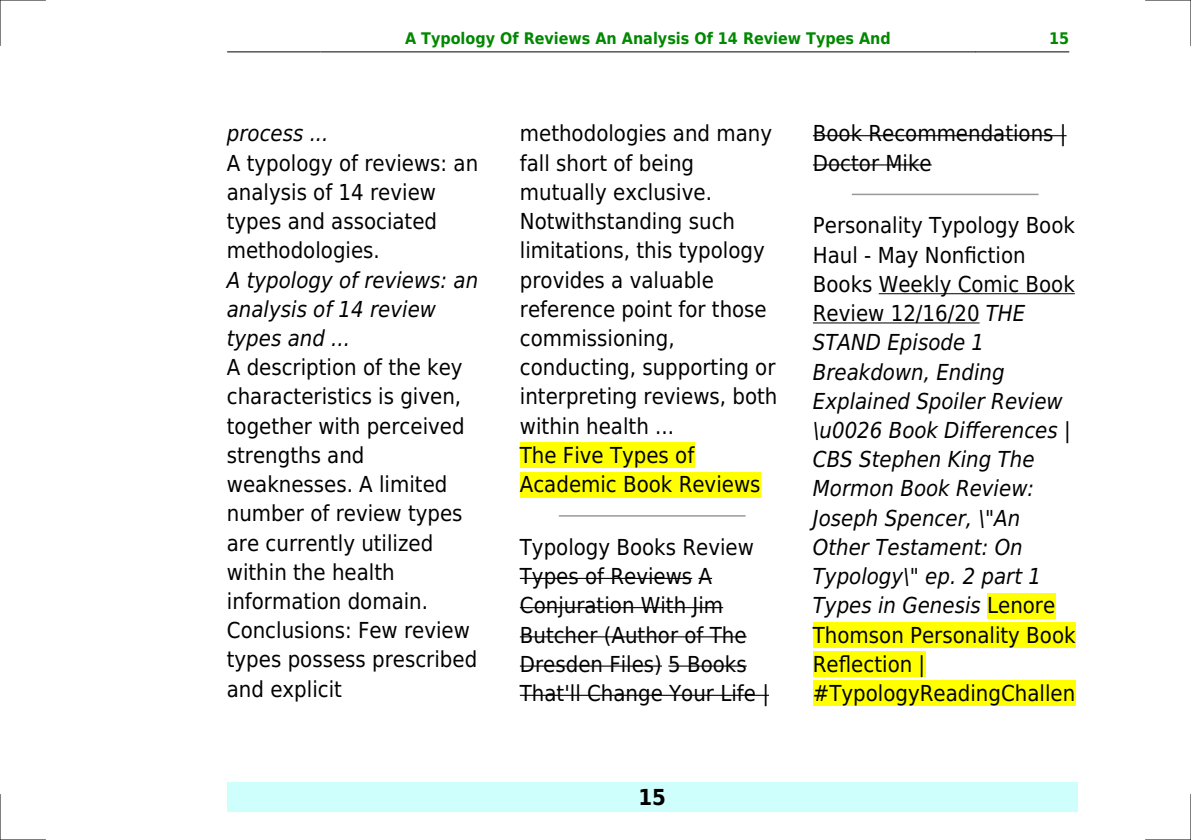
<style>
.page{position:relative;width:1191px;height:840px;background:#fff}
.page>*{position:absolute;margin:0;border:0;box-sizing:border-box;transform-origin:0 0}
.t1{font:22px/29.2px "DejaVu Sans Condensed";color:#000}
.t2{font:italic 22px/29.2px "DejaVu Sans Condensed";color:#000}
.t3{font:700 22px "DejaVu Sans Condensed";color:#000}
.t4{font:700 16px "DejaVu Sans Condensed";color:#080}
.s1{font-style:normal}
</style>
<div class="page">
<hr style="left:227px;top:51px;width:93px;height:1px;background:#000">
<hr style="left:321px;top:51px;width:654px;height:1px;background:#000">
<hr style="left:975px;top:51px;width:93px;height:1px;background:#000">
<div style="left:227px;top:782px;width:850px;height:29px;background:#cffffc"></div>
<div style="left:520px;top:442px;width:174px;height:26px;background:#ff0"></div>
<div style="left:520px;top:471px;width:240px;height:26px;background:#ff0"></div>
<hr style="left:559px;top:515px;width:186px;height:1px;background:#999">
<hr style="left:520px;top:577px;width:172px;height:1px;background:#000">
<svg style="left:698px;top:577px;width:14px;height:1px"></svg>
<hr style="left:520px;top:606px;width:203px;height:2px;background:#000">
<hr style="left:520px;top:636px;width:226px;height:1px;background:#000">
<hr style="left:520px;top:665px;width:142px;height:1px;background:#000">
<hr style="left:668px;top:665px;width:79px;height:1px;background:#000">
<hr style="left:520px;top:694px;width:249px;height:1px;background:#000">
<hr style="left:813px;top:135px;width:253px;height:1px;background:#000">
<hr style="left:813px;top:164px;width:118px;height:1px;background:#000">
<hr style="left:852px;top:193px;width:185px;height:2px;background:#999">
<hr style="left:878px;top:293px;width:196px;height:1px;background:#000">
<hr style="left:813px;top:322px;width:166px;height:1px;background:#000">
<div style="left:987px;top:592px;width:68px;height:26px;background:#ff0"></div>
<div style="left:813px;top:621px;width:262px;height:26px;background:#ff0"></div>
<div style="left:813px;top:651px;width:112px;height:25px;background:#ff0"></div>
<div style="left:813px;top:680px;width:262px;height:25px;background:#ff0"></div>
<hr style="left:0;top:0;width:45px;height:1px;background:#000">
<hr style="left:1145px;top:0;width:46px;height:1px;background:#000">
<hr style="left:0;top:839px;width:45px;height:1px;background:#000">
<hr style="left:1145px;top:839px;width:46px;height:1px;background:#000">
<hr style="left:0;top:0;width:1px;height:45px;background:#000">
<hr style="left:0;top:794px;width:1px;height:45px;background:#000">
<hr style="left:1190px;top:0;width:1px;height:45px;background:#000">
<hr style="left:1190px;top:794px;width:1px;height:45px;background:#000">
<p class="t4" style="left:405px;top:29px;width:487px">A Typology Of Reviews An Analysis Of 14 Review Types And</p>
<p class="t4" style="left:1049px;top:29px;width:22px">15</p>
<p class="t2" style="left:227px;top:119px;width:103px">process ...</p>
<p class="t1" style="left:227px;top:148px;width:253px">A typology of reviews: an analysis of 14 review types and associated methodologies.</p>
<p class="t2" style="left:227px;top:265px;width:253px">A typology of reviews: an analysis of 14 review types and ...</p>
<p class="t1" style="left:227px;top:353px;width:252px">A description of the key characteristics is given, together with perceived strengths and weaknesses. A limited number of review types are currently utilized within the health information domain.<br>Conclusions: Few review types possess prescribed and explicit</p>
<p class="t1" style="left:520px;top:119px;width:259px">methodologies and many fall short of being mutually exclusive.<br>Notwithstanding such limitations, this typology provides a valuable reference point for those commissioning, conducting, supporting or interpreting reviews, both within health ...<br>The Five Types of<br>Academic Book Reviews</p>
<p class="t1" style="left:520px;top:532px;width:251px">Typology Books Review<br>Types of Reviews A<br>Conjuration With Jim<br>Butcher (Author of The<br>Dresden Files) 5 Books<br>That'll Change Your Life |</p>
<p class="t3" style="left:638px;top:783px;width:29px">15</p>
<p class="t1" style="left:813px;top:119px;width:255px">Book Recommendations |<br>Doctor Mike</p>
<p class="t2" style="left:813px;top:211px;width:264px"><span class="s1">Personality Typology Book<br>Haul - May Nonfiction<br>Books Weekly Comic Book<br>Review 12/16/20</span> THE<br>STAND Episode 1<br>Breakdown, Ending<br>Explained Spoiler Review \u0026 Book Differences |<br>CBS Stephen King The<br>Mormon Book Review:<br>Joseph Spencer, \"An<br>Other Testament: On<br>Typology\" ep. 2 part 1<br>Types in Genesis <span class="s1">Lenore<br>Thomson Personality Book<br>Reflection | #TypologyReadingChallen</span></p>
</div>
